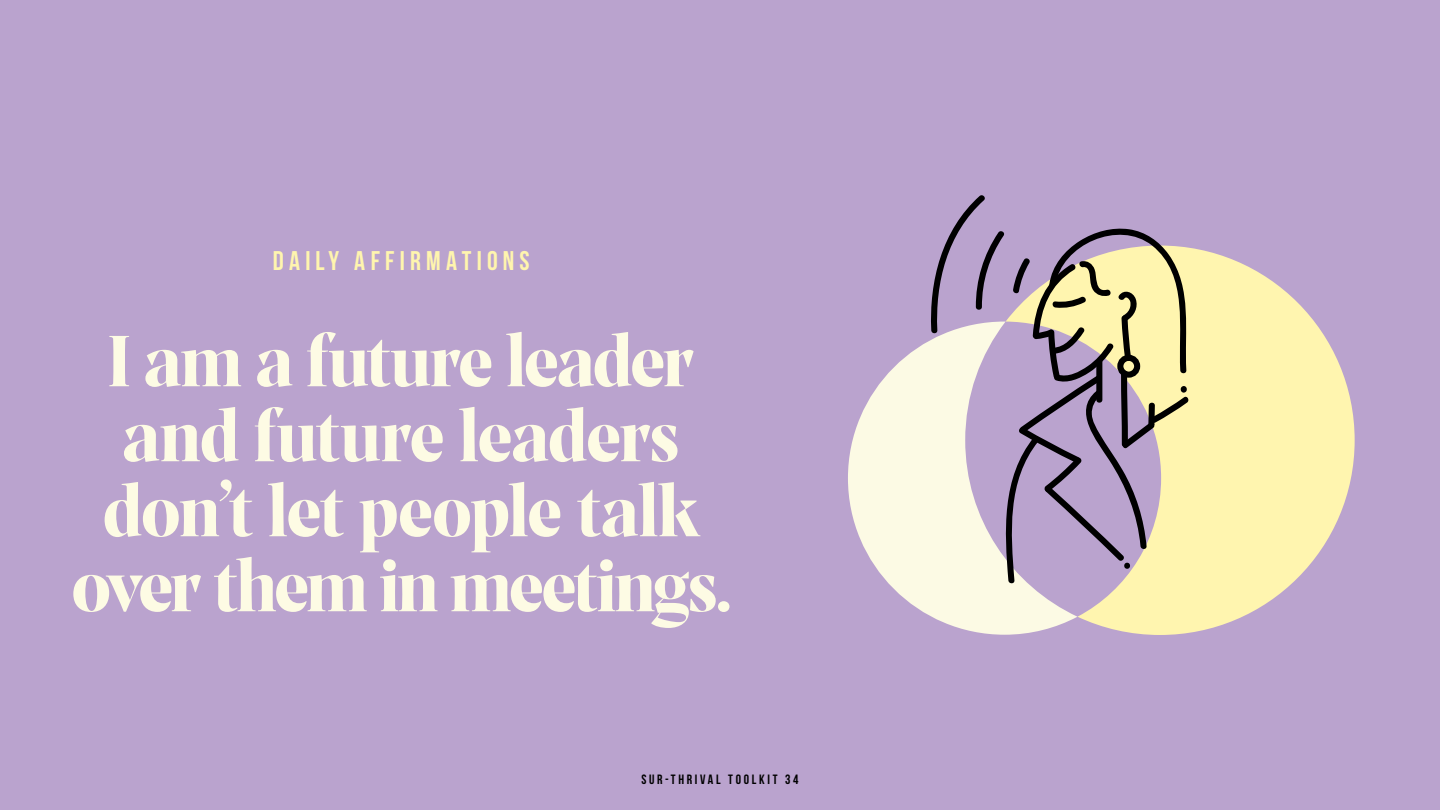
<style>
.page{position:relative;width:1440px;height:810px;background:#baa3ce}
.page>*{position:absolute;margin:0;border:0;box-sizing:border-box;transform-origin:0 0}
.t1{font:75px/75px "Prospectus L Bld";letter-spacing:-.02em;color:#fdfbe4;text-align:center}
.t2{font:27px "Bebas Neue";letter-spacing:.195em;color:#fff5ae}
.t3{font:13.5px "Bebas Neue";letter-spacing:.205em;color:#000}
</style>
<div class="page">
<svg style="left:1077px;top:248px;width:278px;height:387px;fill:#fff5af"></svg>
<svg style="left:848px;top:341px;width:229px;height:294px;fill:#fcfae4"></svg>
<svg style="left:929px;top:195px;width:264px;height:389px"></svg>
<p class="t2" style="left:273px;top:246px;width:258px">DAILY AFFIRMATIONS</p>
<p class="t1" style="left:71px;top:320px;width:661px">I am a future leader and future leaders don’t let people talk over them in meetings.</p>
<p class="t3" style="left:641px;top:772px;width:159px">SUR-THRIVAL TOOLKIT 34</p>
</div>
